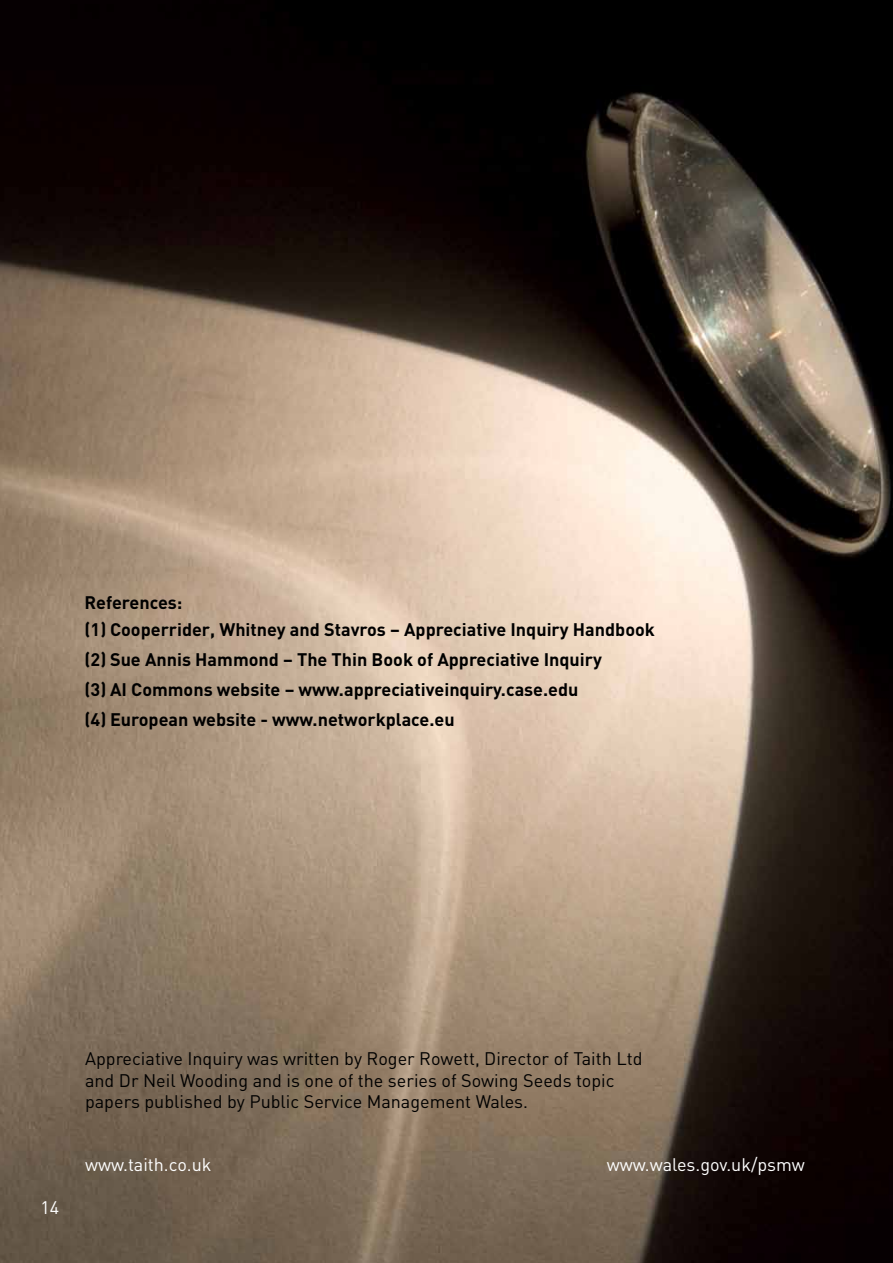
<style>
.page{position:relative;width:893px;height:1263px;background:#fff}
.page>*{position:absolute;margin:0;border:0;box-sizing:border-box;transform-origin:0 0}
.t1{font:18px/21.6px "DIN";color:#000}
.t2{font:700 18px/30px "DIN";color:#000}
.t3{font:18px "DIN";color:#fff}
</style>
<div class="page">
<img style="left:0;top:0;width:893px;height:1263px">
<p class="t2" style="left:85px;top:588px;width:572px;line-height:27px">References:<br>(1) Cooperrider, Whitney and Stavros – Appreciative Inquiry Handbook</p>
<p class="t2" style="left:85px;top:643px;width:519px">(2) Sue Annis Hammond – The Thin Book of Appreciative Inquiry (3) AI Commons website – www.appreciativeinquiry.case.edu (4) European website - www.networkplace.eu</p>
<p class="t1" style="left:85px;top:616px;width:341px;line-height:27px">implications and benefits to make sense of the model and convey its value to others.</p>
<p class="t3" style="left:40px;top:1196px;width:20px">14</p>
<p class="t3" style="left:40px;top:1196px;width:11px">4</p>
<p class="t1" style="left:85px;top:1048px;width:559px">Appreciative Inquiry was written by Roger Rowett, Director of Taith Ltd and Dr Neil Wooding and is one of the series of Sowing Seeds topic papers published by Public Service Management Wales.</p>
<p class="t3" style="left:85px;top:1153px;width:128px">www.taith.co.uk</p>
<p class="t3" style="left:607px;top:1153px;width:200px">www.wales.gov.uk/psmw</p>
</div>
